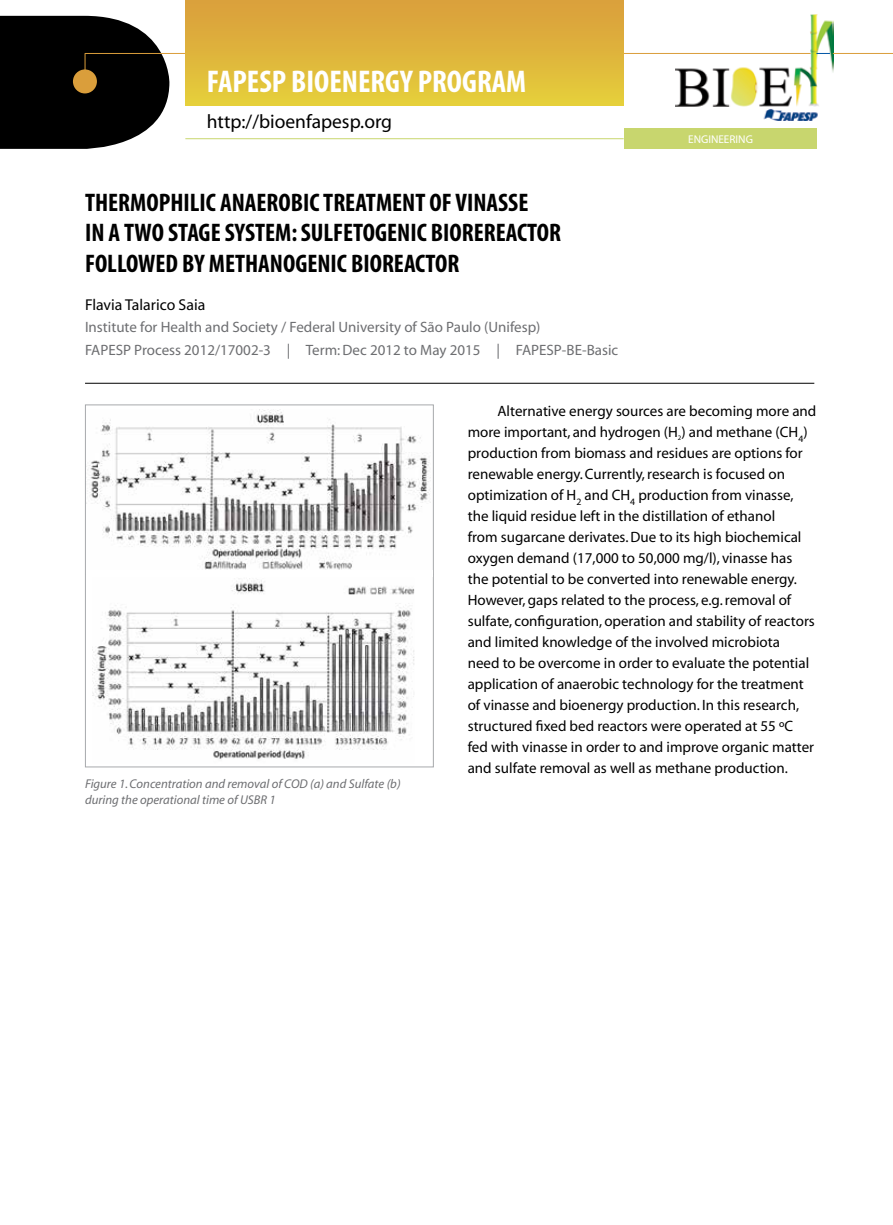
<style>
.page{position:relative;width:893px;height:1225px;background:#fff}
.page>*{position:absolute;margin:0;border:0;box-sizing:border-box;transform-origin:0 0}
.t1{font:700 condensed 31.5px "Myriad";color:#fff}
.t2{font:700 condensed 25.5px/30.9px "Myriad";color:#000}
.t3{font:19.5px "Myriad";color:#000}
.t4{font:15.75px "Myriad";color:#000}
.t5{font:15px/21px "Myriad";color:#000}
.t6{font:15px/22.5px "Myriad";color:#6d6e71}
.t7{font:italic 12.75px/16.5px "Myriad";color:#6d6e71}
.t8{font:11.25px "Myriad";color:#fff}
</style>
<div class="page">
<img style="left:675px;top:15px;width:158px;height:105px">
<svg style="left:0;top:16px;width:169px;height:133px;background:#1d1c1a"></svg>
<svg style="left:816px;top:53px;width:14px;height:1px"></svg>
<hr style="left:833px;top:53px;width:60px;height:1px;background:#da9e3b">
<hr style="left:85px;top:53px;width:726px;height:1px;background:#da9e3b">
<hr style="left:185px;top:138px;width:439px;height:1px;background:#c8d66e">
<div style="left:185px;top:0;width:439px;height:106px;background:linear-gradient(to bottom,#d99c3c,#e5ce3b)"></div>
<hr style="left:85px;top:383px;width:729px;height:1px;background:#000">
<div style="left:624px;top:128px;width:192px;height:21px;background:#c8d66e"></div>
<img style="left:93px;top:579px;width:320px;height:180px">
<img style="left:87px;top:409px;width:344px;height:161px">
<div style="left:85px;top:404px;width:349px;height:363px;border:1px solid #a7a9ac"></div>
<div style="left:86px;top:570px;width:347px;height:7px;background:#fff"></div>
<h1 class="t1" style="left:207px;top:66px;width:321px">FAPESP BIOENERGY PROGRAM</h1>
<h3 class="t3" style="left:207px;top:112px;width:187px">http://bioenfapesp.org</h3>
<h2 class="t2" style="left:85px;top:188px;width:478px">THERMOPHILIC ANAEROBIC TREATMENT OF VINASSE<br>IN A TWO STAGE SYSTEM: SULFETOGENIC BIOREREACTOR<br>FOLLOWED BY METHANOGENIC BIOREACTOR</h2>
<p class="t4" style="left:85px;top:296px;width:122px">Flavia Talarico Saia</p>
<p class="t6" style="left:85px;top:316px;width:535px">Institute for Health and Society / Federal University of São Paulo (Unifesp)<br>FAPESP Process 2012/17002-3 | Term: Dec 2012 to May 2015 | FAPESP-BE-Basic</p>
<p class="t8" style="left:688px;top:133px;width:66px">ENGINEERING</p>
<p class="t7" style="left:85px;top:775px;width:317px">Figure 1. Concentration and removal of COD (a) and Sulfate (b) during the operational time of USBR 1</p>
<p class="t5" style="left:468px;top:401px;width:350px;text-indent:30px">Alternative energy sources are becoming more and more important, and hydrogen (H<sub>2</sub>) and methane (CH<sub>4</sub>) production from biomass and residues are options for renewable energy. Currently, research is focused on optimization of H<sub>2</sub> and CH<sub>4</sub> production from vinasse, the liquid residue left in the distillation of ethanol<br>from sugarcane derivates. Due to its high biochemical oxygen demand (17,000 to 50,000 mg/l), vinasse has the potential to be converted into renewable energy.<br>However, gaps related to the process, e.g. removal of sulfate, configuration, operation and stability of reactors and limited knowledge of the involved microbiota<br>need to be overcome in order to evaluate the potential application of anaerobic technology for the treatment of vinasse and bioenergy production. In this research, structured fixed bed reactors were operated at 55 ºC fed with vinasse in order to and improve organic matter and sulfate removal as well as methane production.</p>
</div>
